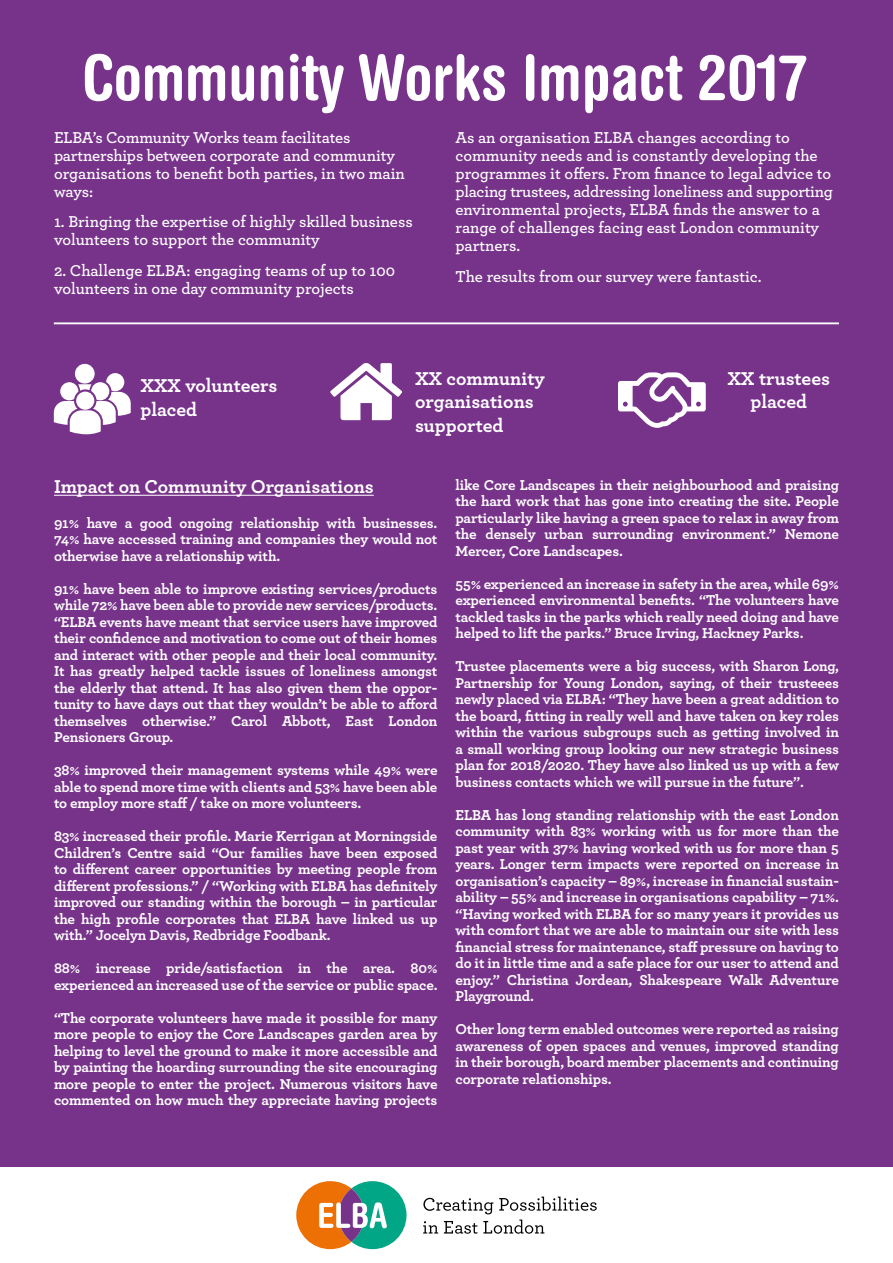
<style>
.page{position:relative;width:893px;height:1263px;background:#77328a}
.page>*{position:absolute;margin:0;border:0;box-sizing:border-box;transform-origin:0 0}
.t1{font:700 condensed 63px "Helvetica Rounded LT Pro";color:#fff}
.t2{font:700 19.5px/23.4px "Archer";color:#fff}
.t3{font:600 16.5px/18px "Archer";color:#fff}
.t4{font:700 15px/16.5px "Archer";letter-spacing:-.01em;color:#fff;text-align:justify}
</style>
<div class="page">
<div style="left:0;top:1167px;width:893px;height:96px;background:#fff"></div>
<hr style="left:54px;top:495px;width:320px;height:1px;background:#fff">
<hr style="left:54px;top:322px;width:785px;height:2px;background:#fff">
<svg style="left:54px;top:364px;width:77px;height:70px"></svg>
<svg style="left:423px;top:1196px;width:174px;height:38px"></svg>
<svg style="left:296px;top:1181px;width:110px;height:68px"></svg>
<svg style="left:330px;top:363px;width:72px;height:57px"></svg>
<svg style="left:618px;top:372px;width:88px;height:56px"></svg>
<h1 class="t1" style="left:82px;top:39px;width:725px">Community Works Impact 2017</h1>
<p class="t3" style="left:54px;top:127px;width:352px">ELBA’s Community Works team facilitates partnerships between corporate and community organisations to benefit both parties, in two main ways:</p>
<p class="t3" style="left:54px;top:211px;width:360px">1. Bringing the expertise of highly skilled business volunteers to support the community</p>
<p class="t3" style="left:54px;top:261px;width:343px">2. Challenge ELBA: engaging teams of up to 100 volunteers in one day community projects</p>
<p class="t3" style="left:455px;top:127px;width:379px">As an organisation ELBA changes according to community needs and is constantly developing the programmes it offers. From finance to legal advice to placing trustees, addressing loneliness and supporting environmental projects, ELBA finds the answer to a range of challenges facing east London community partners.</p>
<p class="t3" style="left:455px;top:267px;width:308px">The results from our survey were fantastic.</p>
<h2 class="t2" style="left:140px;top:373px;width:138px">XXX volunteers placed</h2>
<h2 class="t2" style="left:415px;top:365px;width:131px">XX community organisations supported</h2>
<h2 class="t2" style="left:727px;top:365px;width:104px;text-align:center">XX trustees placed</h2>
<h2 class="t2" style="left:54px;top:474px;width:321px">Impact on Community Organisations</h2>
<p class="t4" style="left:54px;top:514px;width:385px">91% have a good ongoing relationship with businesses.<br>74% have accessed training and companies they would not otherwise have a relationship with.</p>
<p class="t4" style="left:54px;top:580px;width:385px">91% have been able to improve existing services/products while 72% have been able to provide new services/products. “ELBA events have meant that service users have improved their confidence and motivation to come out of their homes and interact with other people and their local community.<br>It has greatly helped tackle issues of loneliness amongst the elderly that attend. It has also given them the oppor&shy;tunity to have days out that they wouldn’t be able to afford themselves otherwise.” Carol Abbott, East London Pensioners Group.</p>
<p class="t4" style="left:54px;top:761px;width:385px">38% improved their management systems while 49% were able to spend more time with clients and 53% have been able to employ more staff / take on more volunteers.</p>
<p class="t4" style="left:54px;top:827px;width:385px">83% increased their profile. Marie Kerrigan at Morningside Children’s Centre said “Our families have been exposed to different career opportunities by meeting people from different professions.” / “Working with ELBA has definitely improved our standing within the borough – in particular the high profile corporates that ELBA have linked us up with.” Jocelyn Davis, Redbridge Foodbank.</p>
<p class="t4" style="left:54px;top:959px;width:385px">88% increase pride/satisfaction in the area. 80% experienced an increased use of the service or public space.</p>
<p class="t4" style="left:54px;top:1009px;width:385px">“The corporate volunteers have made it possible for many more people to enjoy the Core Landscapes garden area by helping to level the ground to make it more accessible and by painting the hoarding surrounding the site encouraging more people to enter the project. Numerous visitors have commented on how much they appreciate having projects</p>
<p class="t4" style="left:455px;top:475px;width:385px">like Core Landscapes in their neighbourhood and praising the hard work that has gone into creating the site. People particularly like having a green space to relax in away from the densely urban surrounding environment.” Nemone Mercer, Core Landscapes.</p>
<p class="t4" style="left:455px;top:574px;width:385px">55% experienced an increase in safety in the area, while 69% experienced environmental benefits. “The volunteers have tackled tasks in the parks which really need doing and have helped to lift the parks.” Bruce Irving, Hackney Parks.</p>
<p class="t4" style="left:455px;top:657px;width:385px">Trustee placements were a big success, with Sharon Long, Partnership for Young London, saying, of their trusteees newly placed via ELBA: “They have been a great addition to the board, fitting in really well and have taken on key roles within the various subgroups such as getting involved in a small working group looking our new strategic business plan for 2018/2020. They have also linked us up with a few business contacts which we will pursue in the future”.</p>
<p class="t4" style="left:455px;top:805px;width:385px">ELBA has long standing relationship with the east London community with 83% working with us for more than the past year with 37% having worked with us for more than 5 years. Longer term impacts were reported on increase in organisation’s capacity – 89%, increase in financial sustain&shy;ability – 55% and increase in organisations capability – 71%. “Having worked with ELBA for so many years it provides us with comfort that we are able to maintain our site with less financial stress for maintenance, staff pressure on having to do it in little time and a safe place for our user to attend and enjoy.” Christina Jordean, Shakespeare Walk Adventure Playground.</p>
<p class="t4" style="left:455px;top:1020px;width:385px">Other long term enabled outcomes were reported as raising awareness of open spaces and venues, improved standing in their borough, board member placements and continuing corporate relationships.</p>
</div>
